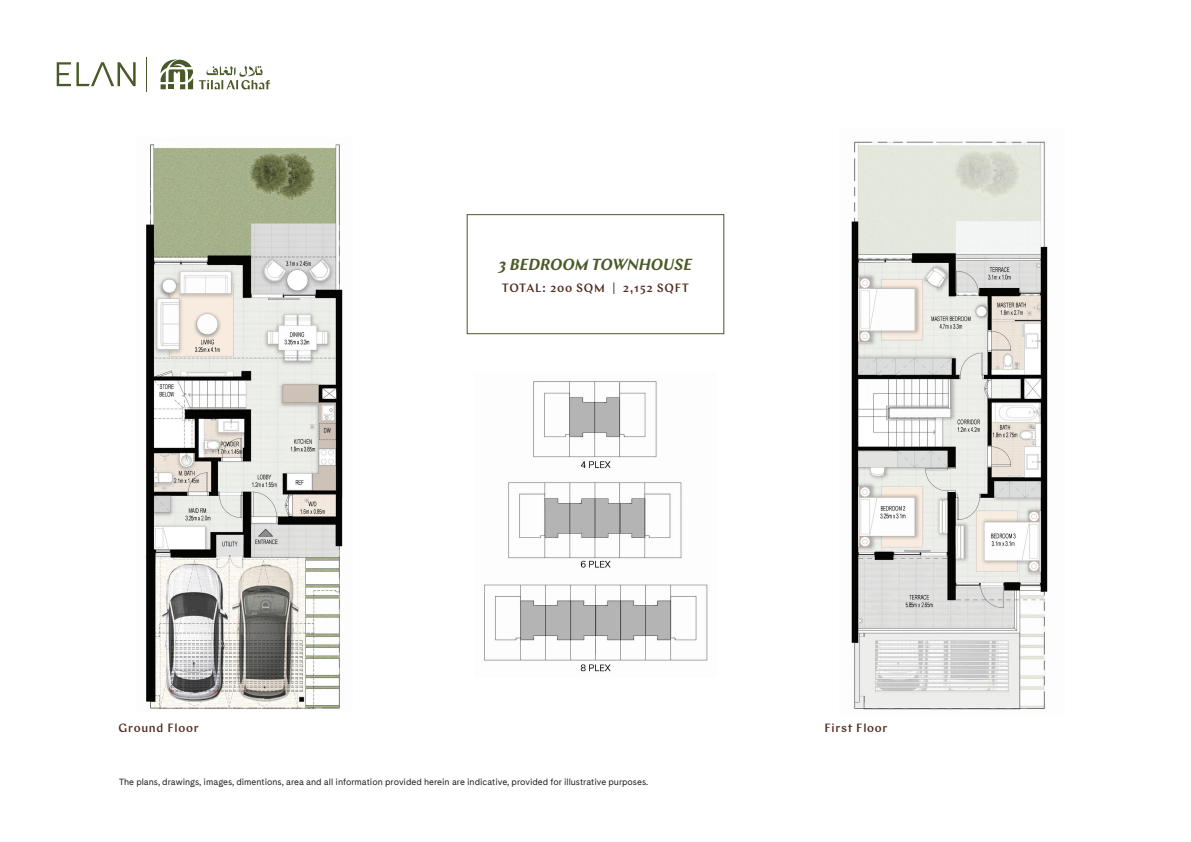
<style>
.page{position:relative;width:1191px;height:842px;background:#fff}
.page>*{position:absolute;margin:0;border:0;box-sizing:border-box;transform-origin:0 0}
.t1{font:italic 600 16px "Chap";color:#495927}
.t2{font:500 12px "Chap";letter-spacing:.06em;color:#4e2a1d}
.t3{font:9px "Cadiz";color:#231f20}
</style>
<div class="page">
<div style="left:467px;top:214px;width:257px;height:120px;border:1px solid #495927"></div>
<img style="left:145px;top:144px;width:198px;height:565px">
<img style="left:851px;top:141px;width:197px;height:569px">
<img style="left:484px;top:381px;width:224px;height:291px">
<hr style="left:146px;top:57px;width:1px;height:35px;background:#495927">
<svg style="left:161px;top:60px;width:32px;height:29px"></svg>
<svg style="left:199px;top:66px;width:71px;height:23px"></svg>
<svg style="left:57px;top:62px;width:79px;height:24px"></svg>
<p class="t1" style="left:498px;top:254px;width:195px">3 BEDROOM TOWNHOUSE</p>
<p class="t2" style="left:502px;top:280px;width:104px">TOTAL: 200 SQM</p>
<p class="t2" style="left:612px;top:280px;width:5px">|</p>
<p class="t2" style="left:623px;top:280px;width:68px">2,152 SQFT</p>
<p class="t2" style="left:118px;top:720px;width:82px">Ground Floor</p>
<p class="t3" style="left:119px;top:777px;width:531px">The plans, drawings, images, dimentions, area and all information provided herein are indicative, provided for illustrative purposes.</p>
<p class="t2" style="left:824px;top:720px;width:65px">First Floor</p>
</div>
